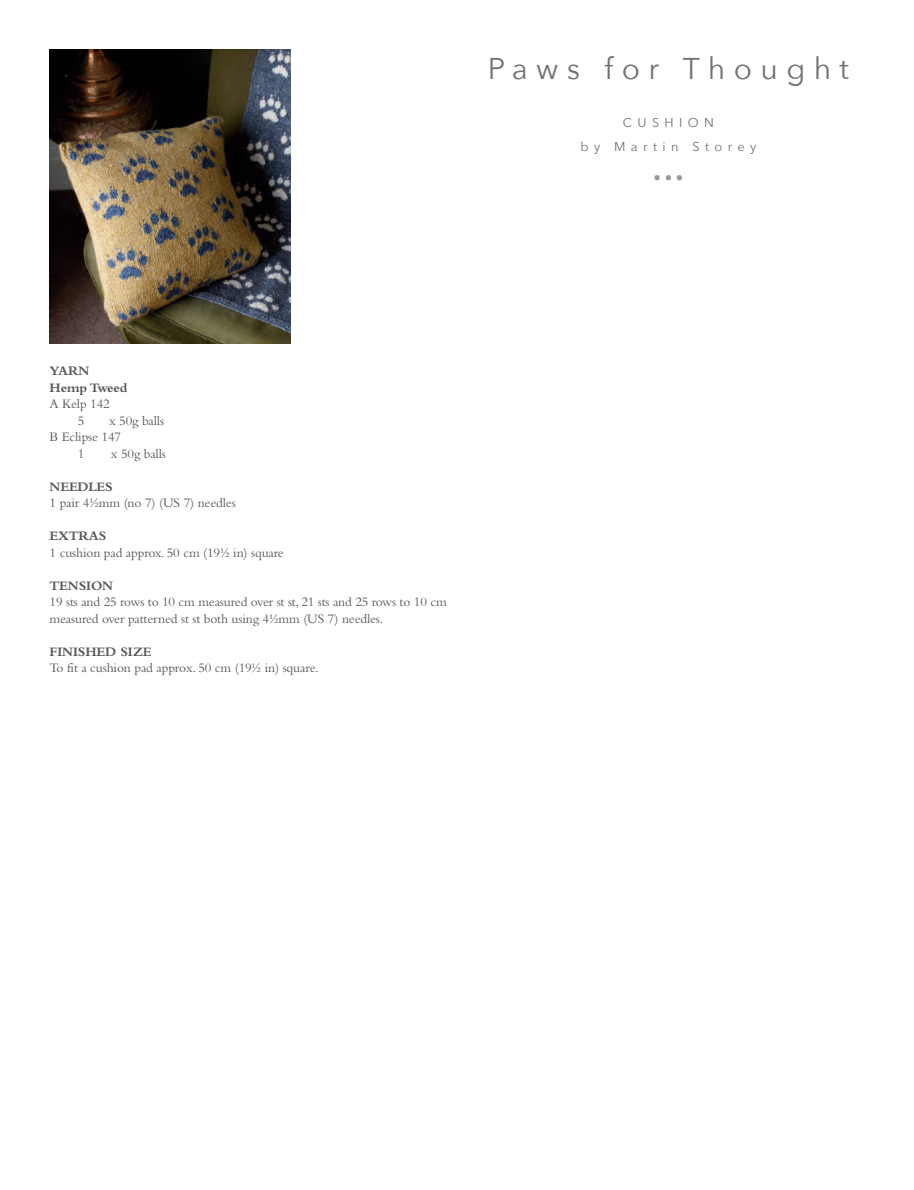
<style>
.page{position:relative;width:914px;height:1190px;background:#fff}
.page>*{position:absolute;margin:0;border:0;box-sizing:border-box;transform-origin:0 0}
.t1{font:30px "Avenir Next";letter-spacing:.28em;color:#73726d}
.t2{font:15px "Avenir Next";color:#999b9a}
.Paragraph_Style_1{font:13.5px/16.5px "Bembo Std";letter-spacing:-.01em;color:#57585a}
.Paragraph_Style_1-2{font:700 13.5px "Bembo Std";letter-spacing:-.01em;color:#57585a}
.t3{font:12.75px "Avenir Next";letter-spacing:.42em;color:#73726d}
.s1{font-weight:700}
</style>
<div class="page">
<img style="left:50px;top:49px;width:241px;height:295px">
<p class="t1" style="left:488px;top:44px;width:363px">Paws for Thought</p>
<p class="t3" style="left:623px;top:112px;width:93px">CUSHION</p>
<p class="t3" style="left:580px;top:136px;width:177px">by Martin Storey</p>
<p class="t2" style="left:653px;top:165px;width:31px">• • •</p>
<p class="Paragraph_Style_1-2" style="left:50px;top:364px;width:41px">YARN</p>
<p class="Paragraph_Style_1-2" style="left:50px;top:380px;width:80px">Hemp Tweed</p>
<p class="Paragraph_Style_1" style="left:50px;top:396px;width:62px">A Kelp 142</p>
<p class="Paragraph_Style_1" style="left:78px;top:412px;width:8px">5</p>
<p class="Paragraph_Style_1" style="left:109px;top:412px;width:56px">x 50g balls</p>
<p class="Paragraph_Style_1" style="left:50px;top:429px;width:73px">B Eclipse 147</p>
<p class="Paragraph_Style_1" style="left:78px;top:445px;width:8px">1</p>
<p class="Paragraph_Style_1" style="left:111px;top:445px;width:56px">x 50g balls</p>
<p class="Paragraph_Style_1" style="left:50px;top:478px;width:188px"><span class="s1">NEEDLES<br></span>1 pair 4½mm (no 7) (US 7) needles</p>
<p class="Paragraph_Style_1" style="left:50px;top:528px;width:236px"><span class="s1">EXTRAS<br></span>1 cushion pad approx. 50 cm (19½ in) square</p>
<p class="Paragraph_Style_1" style="left:50px;top:577px;width:398px"><span class="s1">TENSION<br></span>19 sts and 25 rows to 10 cm measured over st st, 21 sts and 25 rows to 10 cm measured over patterned st st both using 4½mm (US 7) needles.</p>
<p class="Paragraph_Style_1" style="left:50px;top:643px;width:271px"><span class="s1">FINISHED SIZE<br></span>To fit a cushion pad approx. 50 cm (19½ in) square.</p>
</div>
